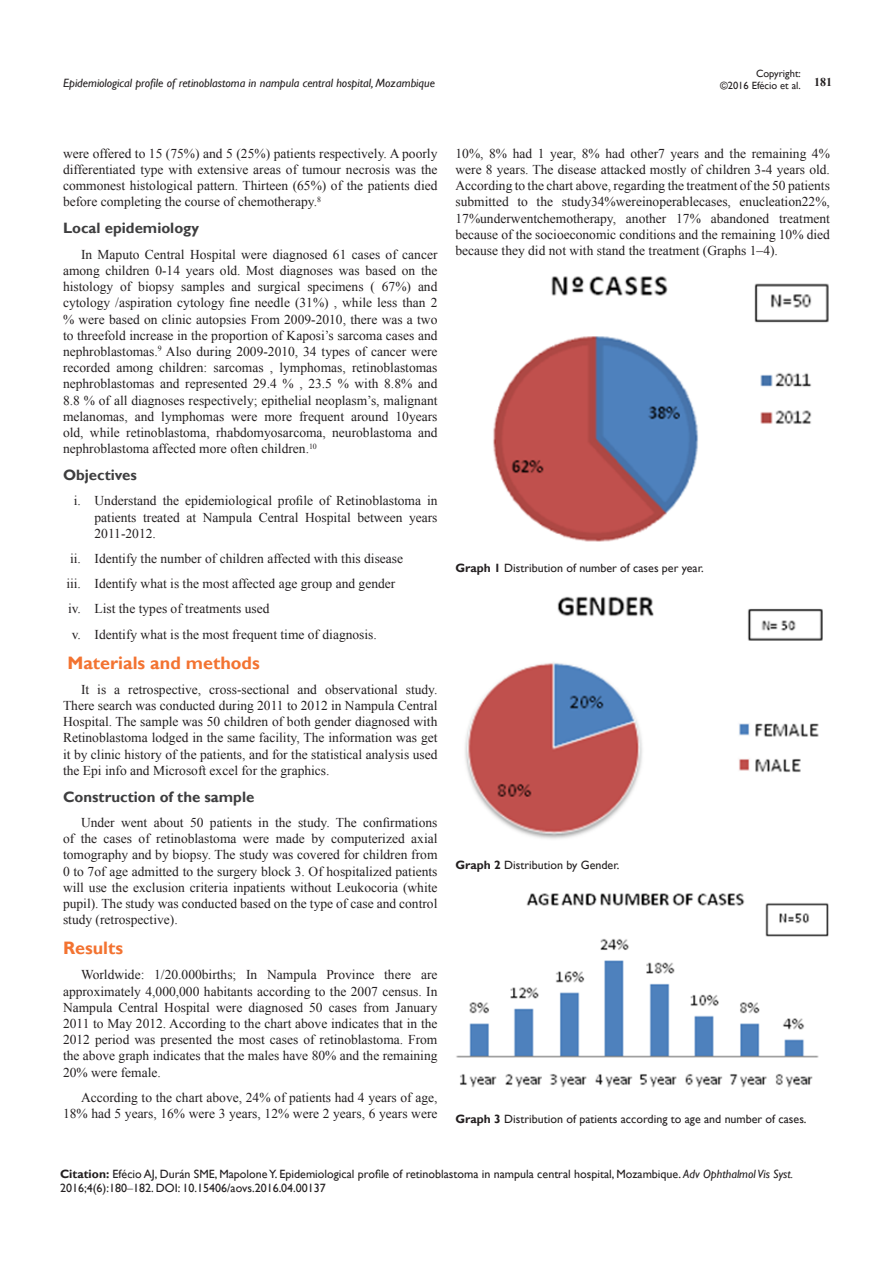
<style>
.page{position:relative;width:893px;height:1263px;background:#fff}
.page>*{position:absolute;margin:0;border:0;box-sizing:border-box;transform-origin:0 0}
.List_Paragraph{font:700 18px "Gill Sans";color:#f37331}
.t1{font:700 15px "Gill Sans";color:#3e3e3f}
.t2{font:13.5px/16.2px "Times New Roman";color:#231f20;text-align:justify}
.Citation{font:12px/14.4px "Gill Sans";color:#231f20}
.List_Paragraph-2{font:12px "Gill Sans";color:#231f20}
.t3{font:italic 12px "Gill Sans";color:#231f20}
.t4{font:700 12px "Times New Roman";color:#231f20}
.t5{font:10.5px/12.6px "Gill Sans";color:#231f20;text-align:right}
.s1{font-weight:700}
.s2{font-style:italic}
.s3{font-family:"Times New Roman"}
</style>
<div class="page">
<img style="left:493px;top:276px;width:336px;height:266px">
<img style="left:465px;top:596px;width:358px;height:243px">
<img style="left:456px;top:893px;width:373px;height:195px">
<p class="t5" style="left:720px;top:67px;width:82px">Copyright:<br>©2016 Efécio et al.</p>
<p class="t3" style="left:63px;top:76px;width:374px">Epidemiological profile of retinoblastoma in nampula central hospital, Mozambique</p>
<p class="t4" style="left:814px;top:73px;width:19px">181</p>
<p class="t2" style="left:63px;top:145px;width:376px">were offered to 15 (75%) and 5 (25%) patients respectively. A poorly differentiated type with extensive areas of tumour necrosis was the commonest histological pattern. Thirteen (65%) of the patients died before completing the course of chemotherapy.<sup>8</sup></p>
<p class="t1" style="left:63px;top:219px;width:138px">Local epidemiology</p>
<p class="t2" style="left:63px;top:246px;width:376px;text-indent:18px">In Maputo Central Hospital were diagnosed 61 cases of cancer among children 0-14 years old. Most diagnoses was based on the histology of biopsy samples and surgical specimens ( 67%) and cytology /aspiration cytology fine needle (31%) , while less than 2 % were based on clinic autopsies From 2009-2010, there was a two to threefold increase in the proportion of Kaposi’s sarcoma cases and nephroblastomas.<sup>9</sup> Also during 2009-2010, 34 types of cancer were recorded among children: sarcomas , lymphomas, retinoblastomas nephroblastomas and represented 29.4 % , 23.5 % with 8.8% and 8.8 % of all diagnoses respectively; epithelial neoplasm’s, malignant melanomas, and lymphomas were more frequent around 10years old, while retinoblastoma, rhabdomyosarcoma, neuroblastoma and nephroblastoma affected more often children.<sup>10</sup></p>
<p class="t1" style="left:63px;top:466px;width:75px">Objectives</p>
<p class="t2" style="left:94px;top:492px;width:344px;text-indent:-21px">i. Understand the epidemiological profile of Retinoblastoma in patients treated at Nampula Central Hospital between years 2011-2012.</p>
<p class="t2" style="left:70px;top:550px;width:335px">ii. Identify the number of children affected with this disease</p>
<p class="t2" style="left:66px;top:575px;width:330px">iii. Identify what is the most affected age group and gender</p>
<p class="t2" style="left:68px;top:600px;width:203px">iv. List the types of treatments used</p>
<p class="t2" style="left:72px;top:626px;width:307px">v. Identify what is the most frequent time of diagnosis.</p>
<p class="List_Paragraph" style="left:68px;top:652px;width:194px">Materials and methods</p>
<p class="t2" style="left:63px;top:681px;width:376px;text-indent:18px">It is a retrospective, cross-sectional and observational study.<br>There search was conducted during 2011 to 2012 in Nampula Central Hospital. The sample was 50 children of both gender diagnosed with Retinoblastoma lodged in the same facility, The information was get it by clinic history of the patients, and for the statistical analysis used the Epi info and Microsoft excel for the graphics.</p>
<p class="t1" style="left:63px;top:788px;width:193px">Construction of the sample</p>
<p class="t2" style="left:63px;top:814px;width:376px;text-indent:18px">Under went about 50 patients in the study. The confirmations of the cases of retinoblastoma were made by computerized axial tomography and by biopsy. The study was covered for children from 0 to 7of age admitted to the surgery block 3. Of hospitalized patients will use the exclusion criteria inpatients without Leukocoria (white pupil). The study was conducted based on the type of case and control study (retrospective).</p>
<p class="List_Paragraph" style="left:63px;top:937px;width:62px">Results</p>
<p class="t2" style="left:63px;top:966px;width:376px;text-indent:18px">Worldwide: 1/20.000births; In Nampula Province there are approximately 4,000,000 habitants according to the 2007 census. In Nampula Central Hospital were diagnosed 50 cases from January 2011 to May 2012. According to the chart above indicates that in the 2012 period was presented the most cases of retinoblastoma. From the above graph indicates that the males have 80% and the remaining 20% were female.</p>
<p class="t2" style="left:63px;top:1089px;width:376px;text-align:right">According to the chart above, 24% of patients had 4 years of age,<br>18% had 5 years, 16% were 3 years, 12% were 2 years, 6 years were</p>
<p class="t2" style="left:455px;top:145px;width:376px">10%, 8% had 1 year, 8% had other7 years and the remaining 4% were 8 years. The disease attacked mostly of children 3-4 years old.<br>According to the chart above, regarding the treatment of the 50 patients submitted to the study34%wereinoperablecases, enucleation22%, 17%underwentchemotherapy, another 17% abandoned treatment because of the socioeconomic conditions and the remaining 10% died because they did not with stand the treatment (Graphs 1–4).</p>
<p class="List_Paragraph-2" style="left:455px;top:561px;width:250px"><span class="s1">Graph 1</span> Distribution of number of cases per year.</p>
<p class="List_Paragraph-2" style="left:455px;top:858px;width:166px"><span class="s1">Graph 2</span> Distribution by Gender.</p>
<p class="List_Paragraph-2" style="left:455px;top:1112px;width:353px"><span class="s1">Graph 3</span> Distribution of patients according to age and number of cases.</p>
<p class="Citation" style="left:60px;top:1167px;width:735px"><span class="s1">Citation:</span> Efécio AJ, Durán SME, Mapolone Y. Epidemiological profile of retinoblastoma in nampula central hospital, Mozambique. <span class="s2">Adv Ophthalmol Vis Syst.<br></span>2016;4(6):180<span class="s3">‒</span>182. DOI: 10.15406/aovs.2016.04.00137</p>
</div>
